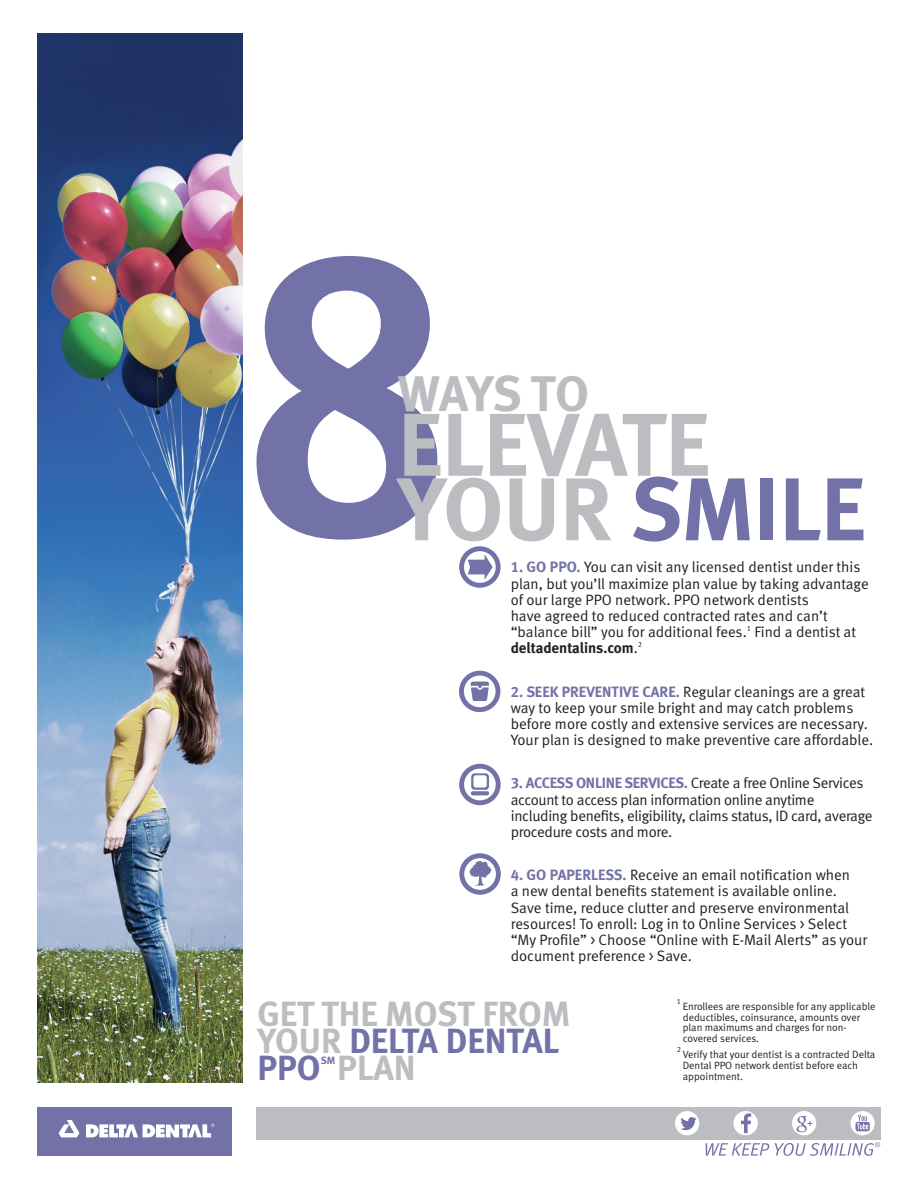
<style>
.page{position:relative;width:918px;height:1188px;background:#fff}
.page>*{position:absolute;margin:0;border:0;box-sizing:border-box;transform-origin:0 0}
.t1{font:700 88.95px "Meta";color:#7372a8}
.t2{font:700 88.95px "Meta";color:#bcbdc0}
.t3{font:700 49.95px "Meta";letter-spacing:-.015em;color:#bcbdc0}
.t4{font:700 34.95px/27px "Meta";color:#bcbdc0}
.t5{font:15px/16.2px "Meta Normal LF";letter-spacing:-.005em;color:#231f20}
.t6{font:10.5px/10.8px "Meta Normal LF";color:#231f20}
.t7{font:700 10.5px "Meta";color:#7372a8}
.t8{font:7.5px "Meta Normal LF";color:#231f20}
.s1{color:#bcbdc0}
.s2{font-family:"Meta Bold LF";color:#7372a8}
.s3{font-family:"Meta Bold LF"}
.s4{color:#7372a8}
</style>
<div class="page">
<img style="left:38px;top:33px;width:205px;height:1049px">
<svg style="left:256px;top:256px;width:181px;height:284px;fill:#7372a8"></svg>
<svg style="left:459px;top:671px;width:41px;height:41px"></svg>
<svg style="left:459px;top:764px;width:42px;height:41px"></svg>
<svg style="left:459px;top:853px;width:42px;height:42px"></svg>
<svg style="left:459px;top:546px;width:42px;height:42px"></svg>
<div style="left:256px;top:1107px;width:624px;height:32px;background:#bcbdc0"></div>
<div style="left:851px;top:1111px;width:24px;height:24px;background:#fff;border-radius:50%"></div>
<div style="left:792px;top:1111px;width:24px;height:24px;background:#fff;border-radius:50%"></div>
<div style="left:734px;top:1111px;width:24px;height:24px;background:#fff;border-radius:50%"></div>
<div style="left:675px;top:1111px;width:24px;height:24px;background:#fff;border-radius:50%"></div>
<div style="left:38px;top:1107px;width:194px;height:49px;background:#7372a8"></div>
<svg style="left:59px;top:1120px;width:21px;height:17px"></svg>
<svg style="left:86px;top:1124px;width:128px;height:14px"></svg>
<svg style="left:855px;top:1115px;width:15px;height:16px"></svg>
<svg style="left:797px;top:1116px;width:16px;height:16px"></svg>
<svg style="left:741px;top:1113px;width:10px;height:20px"></svg>
<svg style="left:680px;top:1117px;width:17px;height:13px"></svg>
<svg style="left:706px;top:1142px;width:174px;height:14px"></svg>
<p class="t3" style="left:398px;top:362px;width:192px">WAYS TO</p>
<p class="t2" style="left:398px;top:389px;width:313px">ELEVATE</p>
<p class="t1" style="left:398px;top:453px;width:469px"><span class="s1">YOUR</span> SMILE</p>
<p class="t5" style="left:511px;top:559px;width:359px"><span class="s2">1. GO PPO.</span> You can visit any licensed dentist under this plan, but you’ll maximize plan value by taking advantage of our large PPO network. PPO network dentists<br>have agreed to reduced contracted rates and can’t “balance bill” you for additional fees.<sup>1</sup> Find a dentist at <span class="s3">deltadentalins.com</span>.<sup>2</sup></p>
<p class="t5" style="left:511px;top:683px;width:364px"><span class="s2">2. SEEK PREVENTIVE CARE.</span> Regular cleanings are a great way to keep your smile bright and may catch problems before more costly and extensive services are necessary.<br>Your plan is designed to make preventive care affordable.</p>
<p class="t5" style="left:511px;top:775px;width:363px"><span class="s2">3. ACCESS ONLINE SERVICES.</span> Create a free Online Services account to access plan information online anytime including benefits, eligibility, claims status, ID card, average procedure costs and more.</p>
<p class="t5" style="left:511px;top:867px;width:358px"><span class="s2">4. GO PAPERLESS.</span> Receive an email notification when<br>a new dental benefits statement is available online.<br>Save time, reduce clutter and preserve environmental resources! To enroll: Log in to Online Services &gt; Select “My Profile” &gt; Choose “Online with E-Mail Alerts” as your document preference &gt; Save.</p>
<p class="t4" style="left:257px;top:999px;width:315px">GET THE MOST FROM<br>YOUR <span class="s4">DELTA DENTAL<br>PPO</span></p>
<p class="t8" style="left:677px;top:997px;width:6px">1</p>
<p class="t6" style="left:683px;top:1001px;width:194px">Enrollees are responsible for any applicable deductibles, coinsurance, amounts over plan maximums and charges for non&shy;covered services.</p>
<p class="t8" style="left:677px;top:1045px;width:6px">2</p>
<p class="t6" style="left:683px;top:1049px;width:194px">Verify that your dentist is a contracted Delta<br>Dental PPO network dentist before each appointment.</p>
<p class="t7" style="left:321px;top:1053px;width:16px">SM</p>
<p class="t4" style="left:337px;top:1053px;width:80px">PLAN</p>
</div>
